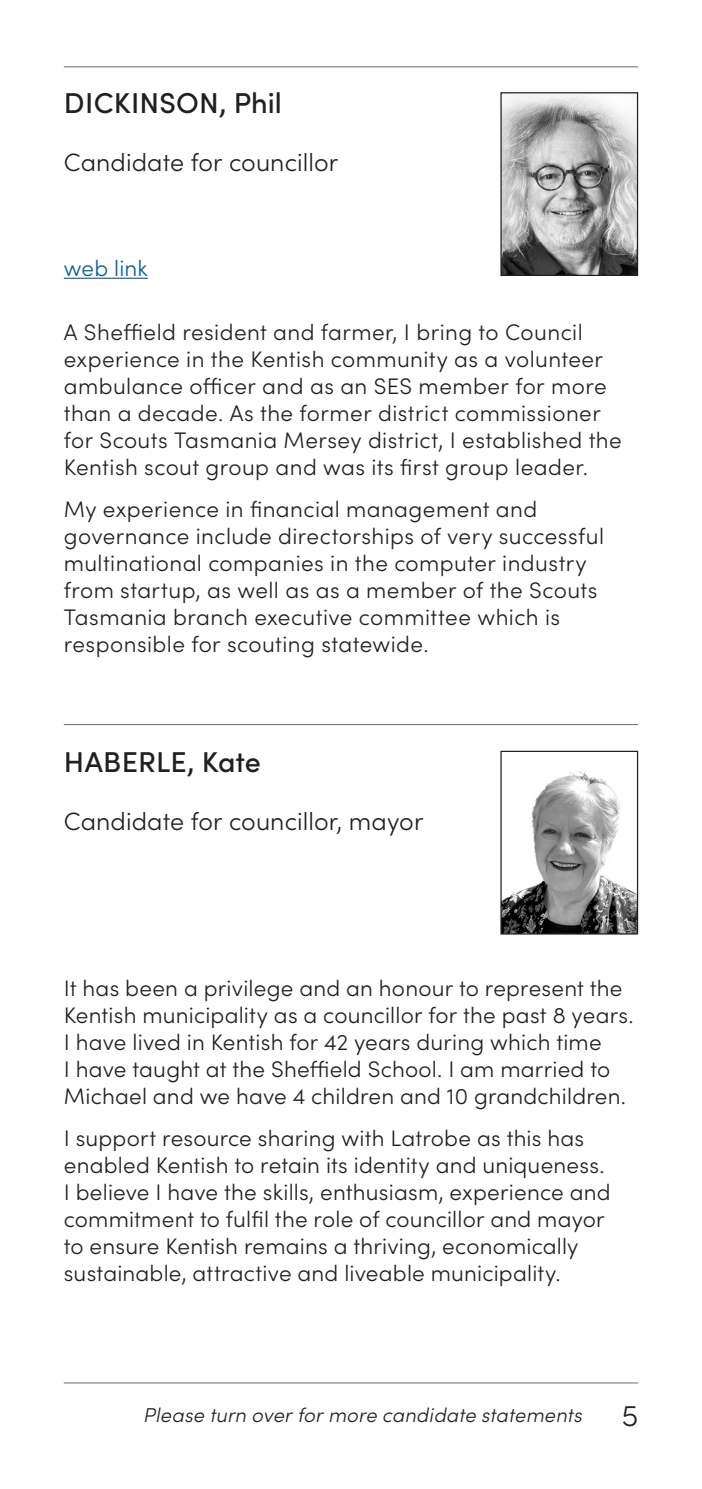
<style>
.page{position:relative;width:702px;height:1489px;background:#fff}
.page>*{position:absolute;margin:0;border:0;box-sizing:border-box;transform-origin:0 0}
.t1{font:300 30px "Sofia Pro";color:#231f20}
.Candidate_Name{font:500 28.75px "Sofia Pro";letter-spacing:.005em;color:#231f20}
.Candidate_Position{font:300 25px "Sofia Pro";letter-spacing:.005em;color:#231f20}
.Candidate_Name-2{font:300 25px "Sofia Pro";letter-spacing:.005em;color:#231f20}
.Candidate_Statement{font:300 22.5px/27px "Sofia Pro";letter-spacing:.01em;color:#231f20}
.Candidate_Statement-2{font:300 22.5px "Sofia Pro";letter-spacing:.005em;color:#0a5e9c}
.t2{font:italic 300 20px "Sofia Pro";letter-spacing:.01em;color:#231f20}
</style>
<div class="page">
<hr style="left:64px;top:1382px;width:574px;height:1px;background:#6c6d70">
<hr style="left:64px;top:66px;width:574px;height:1px;background:#6c6d70">
<hr style="left:64px;top:724px;width:574px;height:1px;background:#6c6d70">
<img style="left:502px;top:94px;width:134px;height:180px">
<div style="left:500px;top:92px;width:138px;height:184px;border:1px solid #231f20"></div>
<img style="left:502px;top:771px;width:134px;height:161px">
<div style="left:500px;top:750px;width:138px;height:184px;border:1px solid #231f20"></div>
<hr style="left:64px;top:278px;width:84px;height:1px;background:#0a5e9c">
<p class="Candidate_Name" style="left:64px;top:82px;width:219px">DICKINSON, Phil</p>
<p class="Candidate_Name-2" style="left:64px;top:144px;width:276px">Candidate for councillor</p>
<p class="Candidate_Statement-2" style="left:64px;top:252px;width:86px">web link</p>
<p class="Candidate_Statement" style="left:64px;top:318px;width:559px">A Sheffield resident and farmer, I bring to Council experience in the Kentish community as a volunteer ambulance officer and as an SES member for more than a decade. As the former district commissioner for Scouts Tasmania Mersey district, I established the Kentish scout group and was its first group leader.</p>
<p class="Candidate_Statement" style="left:64px;top:494px;width:542px">My experience in financial management and governance include directorships of very successful multinational companies in the computer industry from startup, as well as as a member of the Scouts Tasmania branch executive committee which is responsible for scouting statewide.</p>
<p class="Candidate_Name" style="left:64px;top:740px;width:198px">HABERLE, Kate</p>
<p class="Candidate_Position" style="left:64px;top:803px;width:361px">Candidate for councillor, mayor</p>
<p class="Candidate_Statement" style="left:64px;top:973px;width:571px">It has been a privilege and an honour to represent the Kentish municipality as a councillor for the past 8 years.<br>I have lived in Kentish for 42 years during which time<br>I have taught at the Sheffield School. I am married to Michael and we have 4 children and 10 grandchildren.</p>
<p class="Candidate_Statement" style="left:64px;top:1122px;width:548px">I support resource sharing with Latrobe as this has enabled Kentish to retain its identity and uniqueness.<br>I believe I have the skills, enthusiasm, experience and commitment to fulfil the role of councillor and mayor to ensure Kentish remains a thriving, economically sustainable, attractive and liveable municipality.</p>
<p class="t2" style="left:144px;top:1400px;width:440px">Please turn over for more candidate statements</p>
<h1 class="t1" style="left:621px;top:1393px;width:18px">5</h1>
</div>
